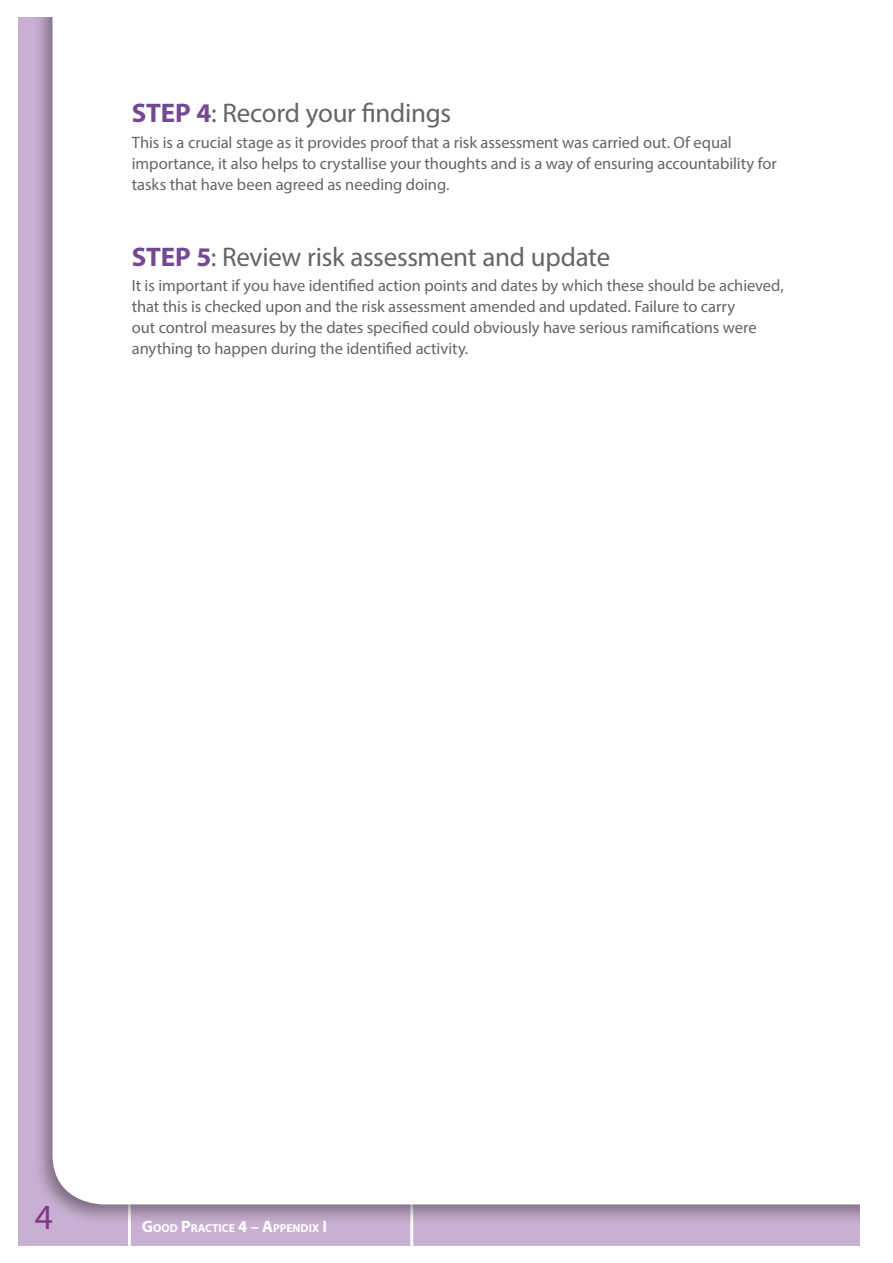
<style>
.page{position:relative;width:893px;height:1263px;background:#fff}
.page>*{position:absolute;margin:0;border:0;box-sizing:border-box;transform-origin:0 0}
.t1{font:35.4px "Myriad Pro";color:#803689}
.t2{font:27px "Myriad Pro";letter-spacing:-.01em;color:#646567}
.t3{font:16.5px/21px "Myriad Pro";letter-spacing:-.005em;color:#646567}
.t4{font:700 11.55px "Myriad Pro";letter-spacing:.005em;color:#fff}
.s1{font-weight:700;color:#744994}
.s2{font-size:16.5px}
</style>
<div class="page">
<div style="left:0;top:0;width:891px;height:1263px;background:#c9afd1"></div>
<hr style="left:410px;top:1195px;width:3px;height:68px;background:#fff">
<hr style="left:128px;top:1196px;width:3px;height:67px;background:#fff">
<div style="left:32px;top:0;width:861px;height:1225px;background:#1a171c;opacity:.45"></div>
<div style="left:53px;top:17px;width:807px;height:1187px;background:#fff"></div>
<div style="left:0;top:0;width:890px;height:17px;background:#fff"></div>
<div style="left:0;top:1246px;width:890px;height:17px;background:#fff"></div>
<div style="left:0;top:0;width:18px;height:1263px;background:#fff"></div>
<div style="left:860px;top:0;width:33px;height:1263px;background:#fff"></div>
<h2 class="t2" style="left:132px;top:97px;width:321px"><span class="s1">STEP 4</span>: Record your findings</h2>
<p class="t3" style="left:132px;top:131px;width:647px">This is a crucial stage as it provides proof that a risk assessment was carried out. Of equal importance, it also helps to crystallise your thoughts and is a way of ensuring accountability for tasks that have been agreed as needing doing.</p>
<h2 class="t2" style="left:132px;top:240px;width:480px"><span class="s1">STEP 5</span>: Review risk assessment and update</h2>
<p class="t3" style="left:132px;top:275px;width:654px">It is important if you have identified action points and dates by which these should be achieved, that this is checked upon and the risk assessment amended and updated. Failure to carry<br>out control measures by the dates specified could obviously have serious ramifications were anything to happen during the identified activity.</p>
<h1 class="t1" style="left:35px;top:1196px;width:20px">4</h1>
<p class="t4" style="left:142px;top:1221px;width:185px"><span class="s2">G</span>OOD <span class="s2">P</span>RACTICE <span class="s2">4 – A</span>PPENDIX <span class="s2">I</span></p>
</div>
